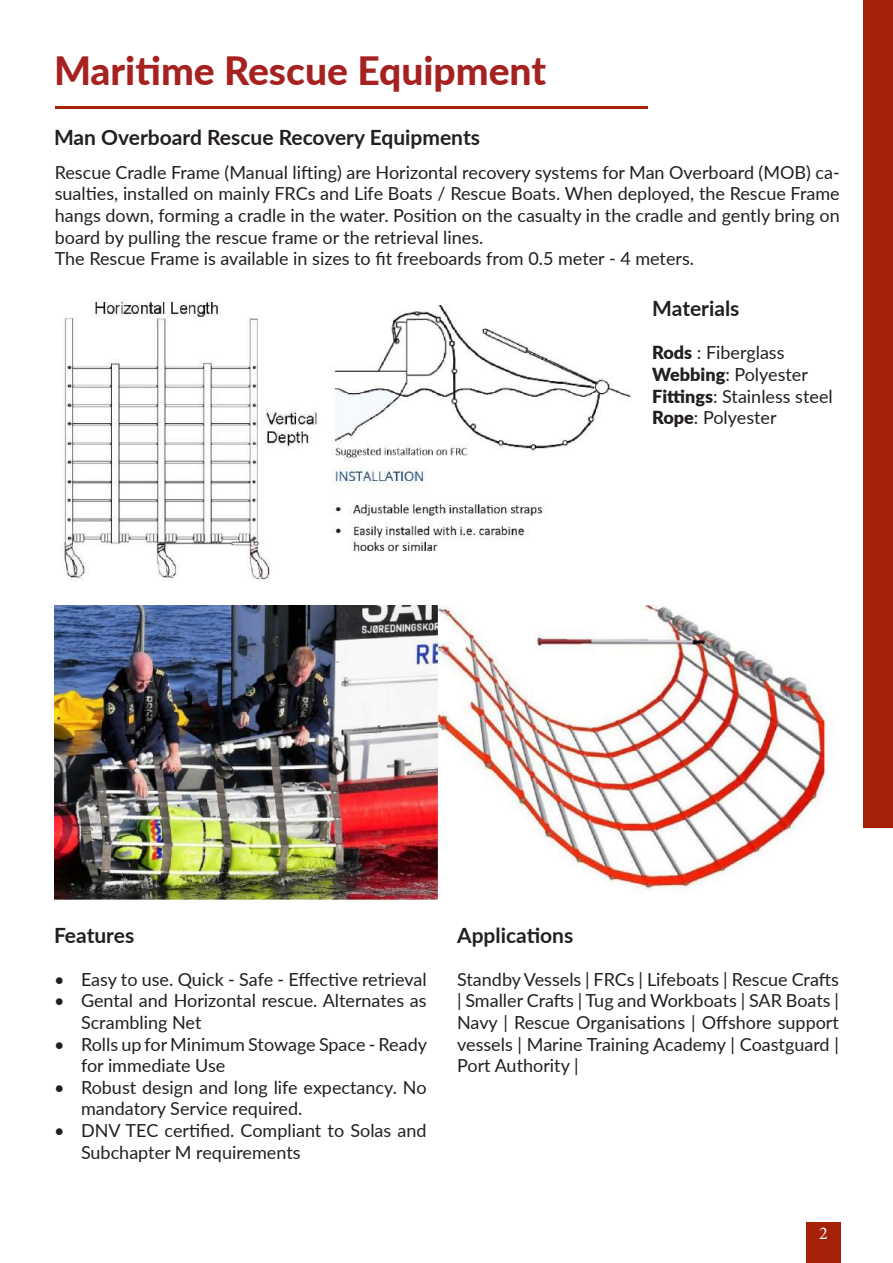
<style>
.page{position:relative;width:893px;height:1263px;background:#fff}
.page>*{position:absolute;margin:0;border:0;box-sizing:border-box;transform-origin:0 0}
.t1{font:800 39px "Lato";color:#a52221}
.t2{font:700 21px "Lato";color:#231f20}
.t3{font:18px/21.6px "Lato";color:#231f20}
.t4{font:18px "Minion Pro";color:#fff}
.s1{font-weight:900}
</style>
<div class="page">
<div style="left:806px;top:1222px;width:35px;height:41px;background:#a72108"></div>
<div style="left:863px;top:0;width:30px;height:828px;background:#a72108"></div>
<hr style="left:55px;top:106px;width:592px;height:2px;background:#a72108">
<img style="left:63px;top:299px;width:568px;height:281px">
<img style="left:54px;top:605px;width:775px;height:294px">
<h1 class="t1" style="left:54px;top:42px;width:494px">Maritime Rescue Equipment</h1>
<p class="t2" style="left:54px;top:122px;width:428px">Man Overboard Rescue Recovery Equipments</p>
<p class="t3" style="left:55px;top:161px;width:786px">Rescue Cradle Frame (Manual lifting) are Horizontal recovery systems for Man Overboard (MOB) ca&shy;sualties, installed on mainly FRCs and Life Boats / Rescue Boats. When deployed, the Rescue Frame hangs down, forming a cradle in the water. Position on the casualty in the cradle and gently bring on board by pulling the rescue frame or the retrieval lines.<br>The Rescue Frame is available in sizes to fit freeboards from 0.5 meter - 4 meters.</p>
<p class="t2" style="left:652px;top:293px;width:89px">Materials</p>
<p class="t3" style="left:652px;top:341px;width:182px"><span class="s1">Rods</span> : Fiberglass<br><span class="s1">Webbing</span>: Polyester<br><span class="s1">Fittings</span>: Stainless steel<br><span class="s1">Rope</span>: Polyester</p>
<p class="t2" style="left:54px;top:919px;width:82px">Features</p>
<p class="t3" style="left:54px;top:968px;width:374px">• Easy to use. Quick - Safe - Effective retrieval</p>
<p class="t3" style="left:81px;top:989px;width:347px;text-indent:-27px">• Gental and Horizontal rescue. Alternates as<br>Scrambling Net</p>
<p class="t3" style="left:81px;top:1032px;width:348px;text-indent:-27px">• Rolls up for Minimum Stowage Space - Ready for immediate Use</p>
<p class="t3" style="left:81px;top:1076px;width:347px;text-indent:-27px">• Robust design and long life expectancy. No mandatory Service required.</p>
<p class="t3" style="left:81px;top:1119px;width:347px;text-indent:-27px">• DNV TEC certified. Compliant to Solas and<br>Subchapter M requirements</p>
<p class="t2" style="left:457px;top:919px;width:118px">Applications</p>
<p class="t3" style="left:457px;top:968px;width:383px;text-align:justify">Standby Vessels | FRCs | Lifeboats | Rescue Crafts | Smaller Crafts | Tug and Workboats | SAR Boats | Navy | Rescue Organisations | Offshore support vessels | Marine Training Academy | Coastguard | Port Authority |</p>
<p class="t4" style="left:819px;top:1221px;width:10px">2</p>
</div>
